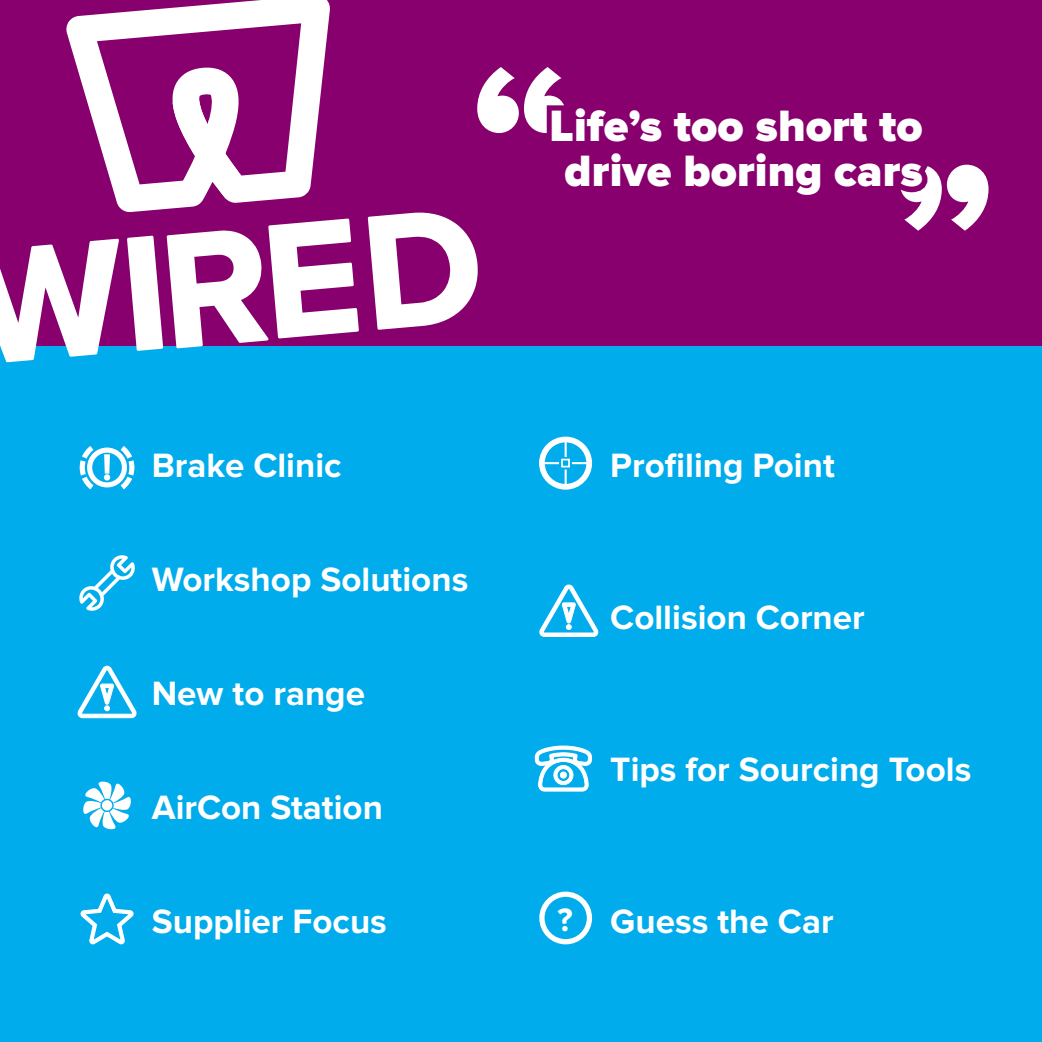
<style>
.page{position:relative;width:1042px;height:1042px;background:#fff}
.page>*{position:absolute;margin:0;border:0;box-sizing:border-box;transform-origin:0 0}
.t1{font:900 45.5px/45.5px "Proxima Nova";color:#fff;text-align:center}
.t2{font:700 35px "Proxima Nova";color:#fff}
.t3{font:700 33.6px "Proxima Nova";color:#fff}
</style>
<div class="page">
<div style="left:0;top:336px;width:1042px;height:706px;background:#00acec"></div>
<div style="left:0;top:0;width:1042px;height:346px;background:#87006d"></div>
<svg style="left:83px;top:781px;width:48px;height:49px"></svg>
<svg style="left:66px;top:0;width:264px;height:213px"></svg>
<svg style="left:173px;top:97px;width:65px;height:102px"></svg>
<svg style="left:0;top:239px;width:119px;height:123px"></svg>
<svg style="left:127px;top:218px;width:232px;height:133px"></svg>
<svg style="left:534px;top:745px;width:59px;height:47px"></svg>
<div style="left:560px;top:771px;width:7px;height:7px;border:1px solid #fff;border-radius:50%"></div>
<svg style="left:368px;top:67px;width:620px;height:263px"></svg>
<svg style="left:80px;top:446px;width:54px;height:43px"></svg>
<div style="left:539px;top:437px;width:53px;height:53px;border:6px solid #fff;border-radius:50%"></div>
<hr style="left:564px;top:469px;width:3px;height:18px;background:#fff">
<svg style="left:572px;top:462px;width:17px;height:2px"></svg>
<svg style="left:540px;top:462px;width:19px;height:2px"></svg>
<hr style="left:564px;top:437px;width:3px;height:20px;background:#fff">
<div style="left:561px;top:459px;width:9px;height:8px;border:2px solid #fff"></div>
<div style="left:539px;top:891px;width:53px;height:53px;border:5px solid #fff;border-radius:50%"></div>
<svg style="left:80px;top:893px;width:54px;height:52px"></svg>
<svg style="left:79px;top:555px;width:56px;height:56px"></svg>
<svg style="left:77px;top:665px;width:60px;height:54px"></svg>
<svg style="left:539px;top:584px;width:60px;height:53px"></svg>
<h1 class="t1" style="left:549px;top:104px;width:375px">Life’s too short to drive boring cars</h1>
<p class="t2" style="left:152px;top:445px;width:191px">Brake Clinic</p>
<p class="t2" style="left:152px;top:559px;width:318px">Workshop Solutions</p>
<p class="t2" style="left:152px;top:673px;width:215px">New to range</p>
<p class="t2" style="left:152px;top:787px;width:233px">AirCon Station</p>
<p class="t2" style="left:152px;top:901px;width:237px">Supplier Focus</p>
<p class="t2" style="left:610px;top:446px;width:226px">Profiling Point</p>
<p class="t2" style="left:610px;top:597px;width:256px">Collision Corner</p>
<p class="t2" style="left:610px;top:749px;width:363px">Tips for Sourcing Tools</p>
<p class="t3" style="left:557px;top:900px;width:17px">?</p>
<p class="t2" style="left:610px;top:901px;width:225px">Guess the Car</p>
</div>
